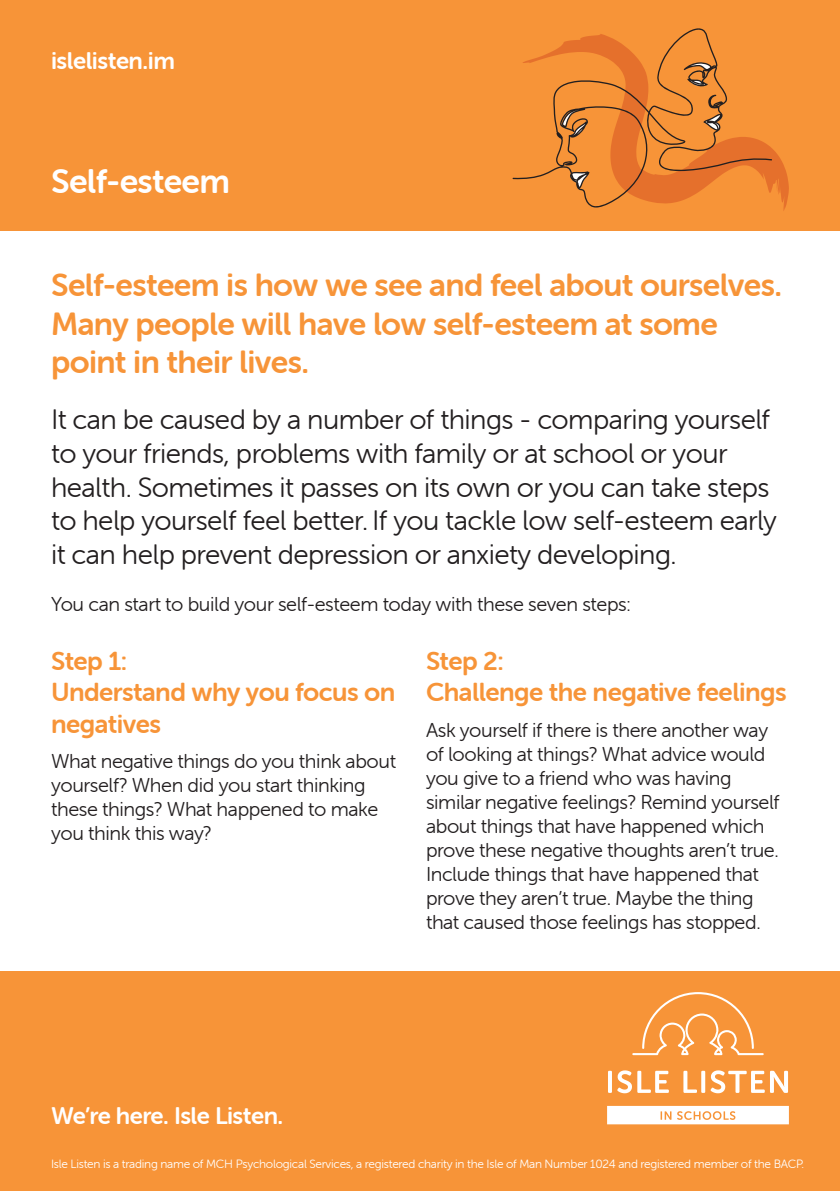
<style>
.page{position:relative;width:840px;height:1191px;background:#fff}
.page>*{position:absolute;margin:0;border:0;box-sizing:border-box;transform-origin:0 0}
.t1{font:34px "Museo Sans Rounded 700";letter-spacing:-.02em;color:#fff}
.Paragraph_Style_1{font:32px/38.4px "Museo Sans Rounded 700";letter-spacing:-.02em;color:#f79438}
.Paragraph_Style_1-2{font:28px/33.6px "Museo Sans Rounded 300";letter-spacing:-.02em;color:#231f20}
.t2{font:26px/31.2px "Museo Sans Rounded 700";letter-spacing:-.02em;color:#f79438}
.t3{font:24px "Museo Sans Rounded 700";letter-spacing:-.02em;color:#fff}
.t4{font:20px/24px "Museo Sans Rounded 300";letter-spacing:-.02em;color:#231f20}
.t5{font:12px "Museo Sans Rounded 300";letter-spacing:-.02em;color:#fff}
</style>
<div class="page">
<div style="left:0;top:0;width:839px;height:231px;background:#f79438"></div>
<div style="left:0;top:971px;width:839px;height:220px;background:#f79438"></div>
<svg style="left:593px;top:148px;width:195px;height:63px"></svg>
<svg style="left:512px;top:28px;width:259px;height:179px"></svg>
<svg style="left:607px;top:1070px;width:4px;height:23px"></svg>
<svg style="left:617px;top:1070px;width:14px;height:23px"></svg>
<svg style="left:637px;top:1070px;width:31px;height:23px"></svg>
<svg style="left:683px;top:1070px;width:13px;height:23px"></svg>
<svg style="left:700px;top:1070px;width:4px;height:23px"></svg>
<svg style="left:710px;top:1070px;width:77px;height:23px"></svg>
<svg style="left:632px;top:992px;width:131px;height:63px"></svg>
<svg style="left:607px;top:1105px;width:181px;height:19px;background:#fdf2e7"></svg>
<p class="t3" style="left:51px;top:47px;width:125px">islelisten.im</p>
<p class="t1" style="left:51px;top:162px;width:180px">Self-esteem</p>
<p class="Paragraph_Style_1" style="left:51px;top:266px;width:732px">Self-esteem is how we see and feel about ourselves.<br>Many people will have low self-esteem at some point in their lives.</p>
<p class="Paragraph_Style_1-2" style="left:51px;top:403px;width:727px">It can be caused by a number of things - comparing yourself to your friends, problems with family or at school or your health. Sometimes it passes on its own or you can take steps to help yourself feel better. If you tackle low self-esteem early it can help prevent depression or anxiety developing.</p>
<p class="t4" style="left:51px;top:592px;width:581px">You can start to build your self-esteem today with these seven steps:</p>
<p class="t2" style="left:51px;top:645px;width:346px">Step 1:<br>Understand why you focus on negatives</p>
<p class="t4" style="left:51px;top:749px;width:346px">What negative things do you think about yourself? When did you start thinking these things? What happened to make you think this way?</p>
<p class="t2" style="left:426px;top:645px;width:362px">Step 2:<br>Challenge the negative feelings</p>
<p class="t4" style="left:426px;top:718px;width:355px">Ask yourself if there is there another way of looking at things? What advice would you give to a friend who was having similar negative feelings? Remind yourself about things that have happened which prove these negative thoughts aren’t true.<br>Include things that have happened that prove they aren’t true. Maybe the thing that caused those feelings has stopped.</p>
<p class="t3" style="left:51px;top:1102px;width:234px">We’re here. Isle Listen.</p>
<p class="t5" style="left:51px;top:1157px;width:754px">Isle Listen is a trading name of MCH Psychological Services, a registered charity in the Isle of Man Number 1024 and registered member of the BACP.</p>
</div>
